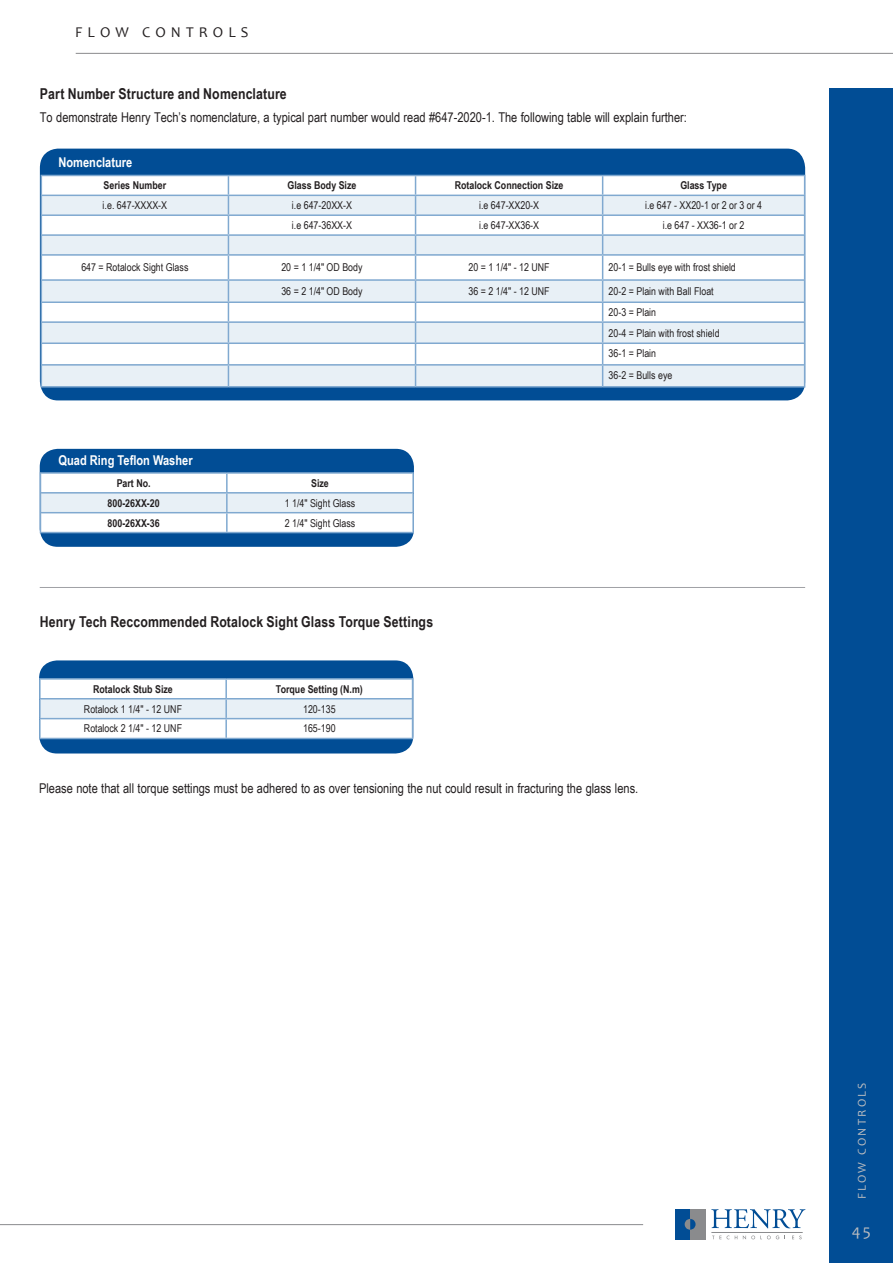
<style>
.page{position:relative;width:893px;height:1263px;background:#fff}
.page>*{position:absolute;margin:0;border:0;box-sizing:border-box;transform-origin:0 0}
.t1{font:16.5px "Candara";color:#bcbdc0}
.t2{font:700 15px "Arial Narrow";letter-spacing:.01em;color:#231f20}
.t3{font:15px "Candara";letter-spacing:.34em;color:#231f20}
.t4{font:13.5px "Arial Narrow";color:#231f20}
.t5{font:700 13.5px "Arial Narrow";color:#fff}
.t6{font:12px "Candara";letter-spacing:.19em;color:#bcbdc0}
.t7{font:10.8px/20.7px "Arial Narrow";color:#231f20}
.t8{font:700 10.8px "Arial Narrow";color:#231f20}
</style>
<div class="page">
<hr style="left:76px;top:53px;width:817px;height:1px;background:#8a8b8d">
<hr style="left:0;top:1224px;width:643px;height:1px;background:#8a8b8d">
<div style="left:830px;top:88px;width:63px;height:1175px;background:#014d95"></div>
<svg style="left:711px;top:1209px;width:94px;height:19px"></svg>
<div style="left:675px;top:1209px;width:15px;height:30px;background:#014d95"></div>
<div style="left:690px;top:1209px;width:15px;height:30px;background:#8a8b8d"></div>
<svg style="left:685px;top:1219px;width:10px;height:11px"></svg>
<hr style="left:711px;top:1232px;width:92px;height:1px;background:#8a8b8d">
<svg style="left:712px;top:1235px;width:9px;height:4px"></svg>
<svg style="left:743px;top:1235px;width:36px;height:4px"></svg>
<svg style="left:792px;top:1235px;width:10px;height:4px"></svg>
<div style="left:40px;top:149px;width:765px;height:251px;background:#014d95;border-radius:19px"></div>
<div style="left:40px;top:449px;width:374px;height:98px;background:#014d95;border-radius:18px"></div>
<svg style="left:42px;top:176px;width:762px;height:19px;background:#fafbfd"></svg>
<svg style="left:42px;top:196px;width:762px;height:190px;background:#f1f6f9"></svg>
<hr style="left:41px;top:175px;width:187px;height:1px;background:#80a9d0">
<hr style="left:228px;top:175px;width:188px;height:1px;background:#80a9d0">
<hr style="left:416px;top:175px;width:187px;height:1px;background:#80a9d0">
<hr style="left:603px;top:175px;width:202px;height:1px;background:#80a9d0">
<hr style="left:41px;top:195px;width:187px;height:1px;background:#80a9d0">
<hr style="left:228px;top:195px;width:188px;height:1px;background:#80a9d0">
<hr style="left:416px;top:195px;width:187px;height:1px;background:#80a9d0">
<hr style="left:603px;top:195px;width:202px;height:1px;background:#80a9d0">
<hr style="left:41px;top:214px;width:187px;height:2px;background:#80a9d0">
<hr style="left:228px;top:214px;width:188px;height:2px;background:#80a9d0">
<hr style="left:416px;top:214px;width:187px;height:2px;background:#80a9d0">
<hr style="left:603px;top:214px;width:202px;height:2px;background:#80a9d0">
<hr style="left:41px;top:234px;width:187px;height:2px;background:#80a9d0">
<hr style="left:228px;top:234px;width:188px;height:2px;background:#80a9d0">
<hr style="left:416px;top:234px;width:187px;height:2px;background:#80a9d0">
<hr style="left:603px;top:234px;width:202px;height:2px;background:#80a9d0">
<hr style="left:41px;top:254px;width:187px;height:2px;background:#80a9d0">
<hr style="left:228px;top:254px;width:188px;height:2px;background:#80a9d0">
<hr style="left:416px;top:254px;width:187px;height:2px;background:#80a9d0">
<hr style="left:603px;top:254px;width:202px;height:2px;background:#80a9d0">
<hr style="left:41px;top:279px;width:187px;height:2px;background:#80a9d0">
<hr style="left:228px;top:279px;width:188px;height:2px;background:#80a9d0">
<hr style="left:416px;top:279px;width:187px;height:2px;background:#80a9d0">
<hr style="left:603px;top:279px;width:202px;height:2px;background:#80a9d0">
<hr style="left:41px;top:301px;width:187px;height:2px;background:#80a9d0">
<hr style="left:228px;top:301px;width:188px;height:2px;background:#80a9d0">
<hr style="left:416px;top:301px;width:187px;height:2px;background:#80a9d0">
<hr style="left:603px;top:301px;width:202px;height:2px;background:#80a9d0">
<hr style="left:41px;top:321px;width:187px;height:2px;background:#80a9d0">
<hr style="left:228px;top:321px;width:188px;height:2px;background:#80a9d0">
<hr style="left:416px;top:321px;width:187px;height:2px;background:#80a9d0">
<hr style="left:603px;top:321px;width:202px;height:2px;background:#80a9d0">
<hr style="left:41px;top:342px;width:187px;height:2px;background:#80a9d0">
<hr style="left:228px;top:342px;width:188px;height:2px;background:#80a9d0">
<hr style="left:416px;top:342px;width:187px;height:2px;background:#80a9d0">
<hr style="left:603px;top:342px;width:202px;height:2px;background:#80a9d0">
<hr style="left:41px;top:364px;width:187px;height:2px;background:#80a9d0">
<svg style="left:41px;top:176px;width:1px;height:210px"></svg>
<hr style="left:228px;top:364px;width:188px;height:2px;background:#80a9d0">
<svg style="left:228px;top:176px;width:1px;height:210px"></svg>
<hr style="left:416px;top:364px;width:187px;height:2px;background:#80a9d0">
<svg style="left:415px;top:176px;width:1px;height:210px"></svg>
<hr style="left:603px;top:364px;width:202px;height:2px;background:#80a9d0">
<svg style="left:602px;top:176px;width:1px;height:210px"></svg>
<svg style="left:804px;top:176px;width:1px;height:210px"></svg>
<hr style="left:41px;top:386px;width:187px;height:2px;background:#80a9d0">
<hr style="left:228px;top:386px;width:188px;height:2px;background:#80a9d0">
<hr style="left:416px;top:386px;width:187px;height:2px;background:#80a9d0">
<hr style="left:603px;top:386px;width:202px;height:2px;background:#80a9d0">
<hr style="left:40px;top:472px;width:187px;height:2px;background:#80a9d0">
<hr style="left:227px;top:472px;width:187px;height:2px;background:#80a9d0">
<svg style="left:40px;top:473px;width:374px;height:59px;background:#edf3f8"></svg>
<hr style="left:40px;top:532px;width:187px;height:1px;background:#80a9d0">
<hr style="left:227px;top:532px;width:187px;height:1px;background:#80a9d0">
<div style="left:39px;top:660px;width:374px;height:93px;background:#014d95;border-radius:18px"></div>
<hr style="left:39px;top:678px;width:187px;height:2px;background:#80a9d0">
<hr style="left:226px;top:678px;width:187px;height:2px;background:#80a9d0">
<svg style="left:39px;top:679px;width:374px;height:59px;background:#eef3f8"></svg>
<hr style="left:39px;top:738px;width:187px;height:1px;background:#80a9d0">
<hr style="left:226px;top:738px;width:187px;height:1px;background:#80a9d0">
<hr style="left:40px;top:587px;width:765px;height:1px;background:#a0a1a5">
<h2 class="t3" style="left:75px;top:23px;width:175px">FLOW CONTROLS</h2>
<h2 class="t2" style="left:40px;top:83px;width:248px">Part Number Structure and Nomenclature</h2>
<p class="t4" style="left:40px;top:107px;width:649px">To demonstrate Henry Tech’s nomenclature, a typical part number would read #647-2020-1. The following table will explain further:</p>
<p class="t5" style="left:59px;top:152px;width:75px">Nomenclature</p>
<p class="t8" style="left:104px;top:177px;width:64px">Series Number</p>
<p class="t8" style="left:288px;top:177px;width:70px">Glass Body Size</p>
<p class="t8" style="left:455px;top:177px;width:110px">Rotalock Connection Size</p>
<p class="t8" style="left:680px;top:177px;width:48px">Glass Type</p>
<p class="t7" style="left:103px;top:195px;width:66px">i.e. 647-XXXX-X</p>
<p class="t7" style="left:292px;top:195px;width:62px">i.e 647-20XX-X</p>
<p class="t7" style="left:479px;top:195px;width:62px">i.e 647-XX20-X</p>
<p class="t7" style="left:645px;top:195px;width:119px">i.e 647 - XX20-1 or 2 or 3 or 4</p>
<p class="t7" style="left:292px;top:214px;width:62px">i.e 647-36XX-X</p>
<p class="t7" style="left:479px;top:214px;width:62px">i.e 647-XX36-X</p>
<p class="t7" style="left:663px;top:214px;width:83px">i.e 647 - XX36-1 or 2</p>
<p class="t7" style="left:81px;top:257px;width:109px">647 = Rotalock Sight Glass</p>
<p class="t7" style="left:281px;top:257px;width:83px">20 = 1 1/4" OD Body</p>
<p class="t7" style="left:468px;top:257px;width:83px">20 = 1 1/4" - 12 UNF</p>
<p class="t7" style="left:609px;top:257px;width:129px">20-1 = Bulls eye with frost shield</p>
<p class="t7" style="left:281px;top:280px;width:83px">36 = 2 1/4" OD Body</p>
<p class="t7" style="left:468px;top:280px;width:83px">36 = 2 1/4" - 12 UNF</p>
<p class="t7" style="left:609px;top:280px;width:113px">20-2 = Plain with Ball Float<br>20-3 = Plain<br>20-4 = Plain with frost shield<br>36-1 = Plain</p>
<p class="t7" style="left:609px;top:364px;width:65px">36-2 = Bulls eye</p>
<p class="t5" style="left:59px;top:450px;width:136px">Quad Ring Teflon Washer</p>
<p class="t8" style="left:117px;top:475px;width:35px">Part No.</p>
<p class="t8" style="left:311px;top:475px;width:19px">Size</p>
<p class="t8" style="left:108px;top:495px;width:54px">800-26XX-20</p>
<p class="t7" style="left:285px;top:492px;width:72px">1 1/4" Sight Glass</p>
<p class="t8" style="left:108px;top:515px;width:54px">800-26XX-36</p>
<p class="t7" style="left:285px;top:512px;width:72px">2 1/4" Sight Glass</p>
<h2 class="t2" style="left:40px;top:611px;width:395px">Henry Tech Reccommended Rotalock Sight Glass Torque Settings</h2>
<p class="t8" style="left:93px;top:681px;width:81px">Rotalock Stub Size</p>
<p class="t8" style="left:276px;top:681px;width:88px">Torque Setting (N.m)</p>
<p class="t7" style="left:84px;top:698px;width:100px">Rotalock 1 1/4" - 12 UNF</p>
<p class="t7" style="left:303px;top:698px;width:34px">120-135</p>
<p class="t7" style="left:84px;top:718px;width:100px">Rotalock 2 1/4" - 12 UNF</p>
<p class="t7" style="left:303px;top:718px;width:34px">165-190</p>
<p class="t4" style="left:39px;top:778px;width:601px">Please note that all torque settings must be adhered to as over tensioning the nut could result in fracturing the glass lens.</p>
<p class="t6" style="left:854px;top:1199px;width:119px;rotate:-90deg">FLOW CONTROLS</p>
<h1 class="t1" style="left:852px;top:1220px;width:21px">45</h1>
</div>
